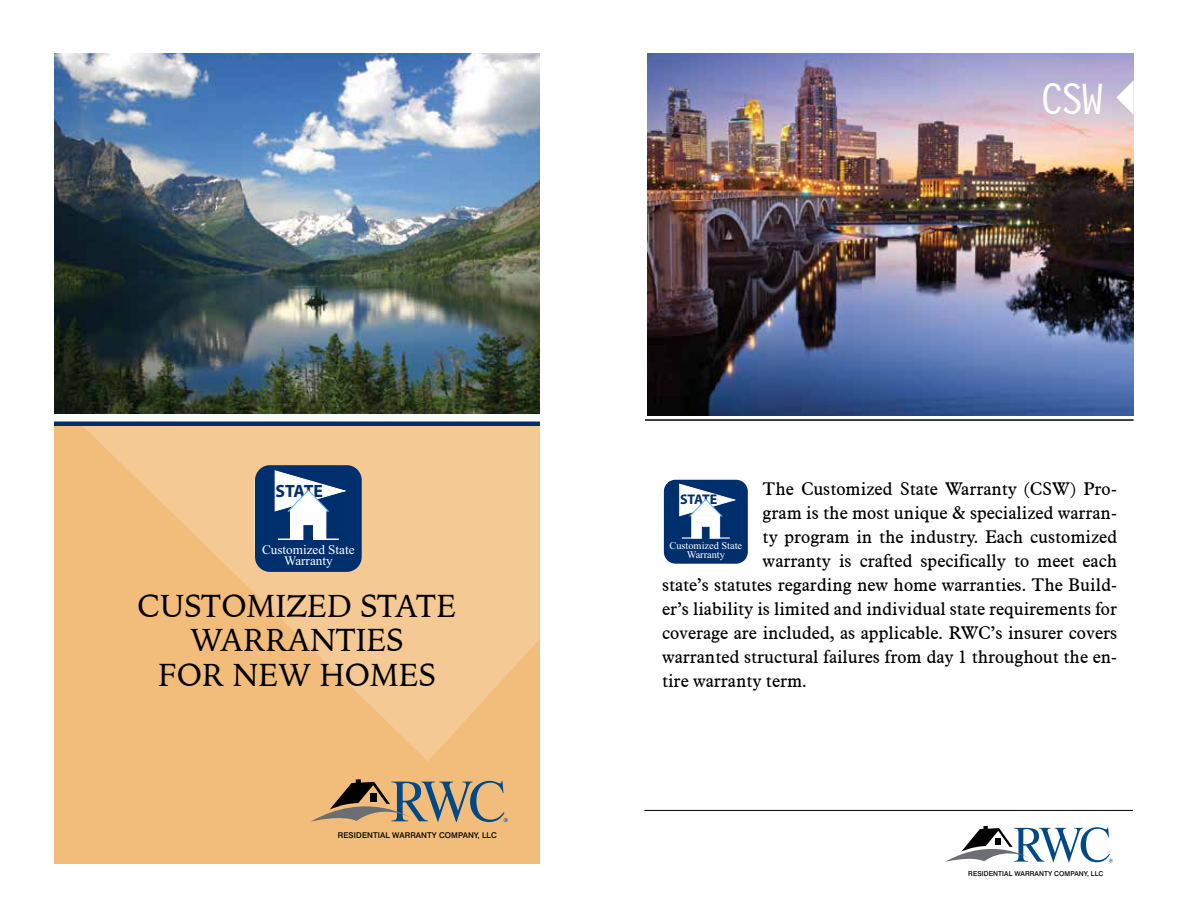
<style>
.page{position:relative;width:1188px;height:918px;background:#fff}
.page>*{position:absolute;margin:0;border:0;box-sizing:border-box;transform-origin:0 0}
.t1{font:45px "Letter Gothic 12 Pitch BT";color:#fff}
.t2{font:31.5px/34.5px "Iowan Old Style BT";color:#000;text-align:center}
.t3{font:18px "Aldine 721 BT";color:#000}
.t4{font:700 17.85px "Myriad Pro";letter-spacing:-.035em;color:#002f6e}
.t5{font:700 13.95px "Myriad Pro";letter-spacing:-.035em;color:#002f6e}
.t6{font:13.2px/11.4px "Times New Roman";color:#fff;text-align:center}
.t7{font:10.35px/9px "Times New Roman";color:#fff;text-align:center}
.t8{font:500 7.95px "Swiss 721 BT";letter-spacing:.01em;color:#000}
.t9{font:500 6.75px "Swiss 721 BT";letter-spacing:.01em;color:#000}
</style>
<div class="page">
<div style="left:54px;top:425px;width:486px;height:439px;background:#f2bc7b"></div>
<svg style="left:79px;top:421px;width:659px;height:340px"></svg>
<img style="left:54px;top:54px;width:486px;height:360px">
<div style="left:256px;top:466px;width:105px;height:105px;background:#002f6e;border-radius:14px"></div>
<div style="left:255px;top:465px;width:107px;height:107px;border:2px solid #002f6e;border-radius:14px"></div>
<svg style="left:274px;top:470px;width:73px;height:42px"></svg>
<hr style="left:278px;top:539px;width:61px;height:1px;background:#fff">
<div style="left:290px;top:510px;width:36px;height:30px;background:#fff;border:1px solid #fff"></div>
<div style="left:304px;top:525px;width:9px;height:15px;background:#002f6e;border:1px solid #002f6e"></div>
<hr style="left:54px;top:422px;width:486px;height:4px;background:#002e6d">
<svg style="left:311px;top:781px;width:197px;height:41px"></svg>
<div style="left:356px;top:779px;width:5px;height:8px;background:#000"></div>
<img style="left:648px;top:53px;width:486px;height:362px">
<svg style="left:1116px;top:80px;width:18px;height:35px"></svg>
<hr style="left:645px;top:419px;width:489px;height:2px;background:#000">
<div style="left:665px;top:481px;width:82px;height:82px;background:#002f6e;border-radius:11px"></div>
<div style="left:664px;top:480px;width:84px;height:84px;border:2px solid #002f6e;border-radius:11px"></div>
<svg style="left:679px;top:484px;width:57px;height:33px"></svg>
<hr style="left:682px;top:537px;width:48px;height:2px;background:#fff">
<div style="left:692px;top:515px;width:28px;height:23px;background:#fff;border:1px solid #fff"></div>
<div style="left:702px;top:527px;width:7px;height:12px;background:#002f6e;border:1px solid #002f6e"></div>
<svg style="left:945px;top:826px;width:168px;height:36px"></svg>
<hr style="left:644px;top:810px;width:489px;height:1px;background:#000">
<p class="t4" style="left:276px;top:479px;width:49px">STATE</p>
<p class="t6" style="left:262px;top:543px;width:94px">Customized State<br>Warranty</p>
<h2 class="t2" style="left:138px;top:588px;width:320px">CUSTOMIZED STATE<br>WARRANTIES<br>FOR NEW HOMES</h2>
<p class="t8" style="left:338px;top:831px;width:161px">RESIDENTIAL WARRANTY COMPANY, LLC</p>
<h1 class="t1" style="left:1041px;top:74px;width:64px">CSW</h1>
<p class="t3" style="left:763px;top:478px;width:356px">The Customized State Warranty (CSW) Pro-</p>
<p class="t3" style="left:763px;top:502px;width:356px">gram is the most unique &amp; specialized warran-</p>
<p class="t3" style="left:763px;top:526px;width:356px">ty program in the industry. Each customized</p>
<p class="t3" style="left:763px;top:550px;width:356px">warranty is crafted specifically to meet each</p>
<p class="t3" style="left:662px;top:574px;width:457px">state’s statutes regarding new home warranties. The Build-</p>
<p class="t3" style="left:662px;top:598px;width:457px">er’s liability is limited and individual state requirements for</p>
<p class="t3" style="left:662px;top:622px;width:457px">coverage are included, as applicable. RWC’s insurer covers</p>
<p class="t3" style="left:662px;top:646px;width:457px">warranted structural failures from day 1 throughout the en-</p>
<p class="t3" style="left:662px;top:670px;width:146px">tire warranty term.</p>
<p class="t5" style="left:680px;top:491px;width:39px">STATE</p>
<p class="t7" style="left:670px;top:541px;width:74px">Customized State<br>Warranty</p>
<p class="t9" style="left:968px;top:870px;width:137px">RESIDENTIAL WARRANTY COMPANY, LLC</p>
</div>
